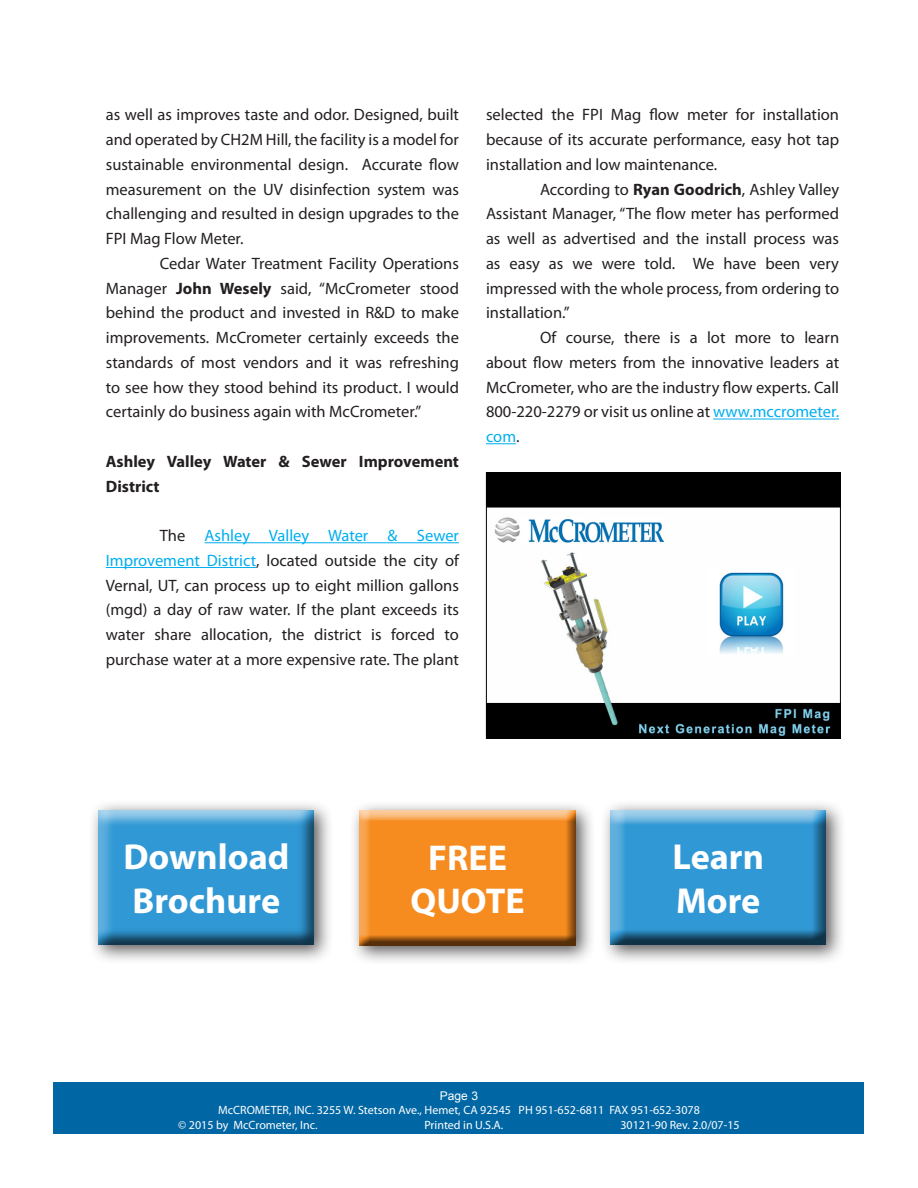
<style>
.page{position:relative;width:918px;height:1188px;background:#fff}
.page>*{position:absolute;margin:0;border:0;box-sizing:border-box;transform-origin:0 0}
.t1{font:700 36.15px/43.5px "Myriad Pro";color:#fff}
.t2{font:700 36px/43.2px "Myriad Pro";color:#fff;text-align:center}
.t3{font:16.5px/24.8px "Myriad Pro";color:#231f20;text-align:justify}
.t4{font:700 16.5px/24.8px "Myriad Pro";color:#231f20}
.t5{font:12px/14.4px "Myriad Pro";color:#fff}
.t6{font:12px "Arial";color:#fff}
.s1{font-weight:700}
.s2{color:#00aeef}
</style>
<div class="page">
<div style="left:54px;top:1082px;width:810px;height:52px;background:#0066a4"></div>
<hr style="left:205px;top:542px;width:254px;height:1px;background:#00aeef">
<hr style="left:106px;top:567px;width:150px;height:1px;background:#00aeef">
<hr style="left:713px;top:419px;width:126px;height:1px;background:#00aeef">
<hr style="left:486px;top:443px;width:30px;height:1px;background:#00aeef">
<div style="left:600px;top:799px;width:246px;height:166px;background:#fafafa"></div>
<div style="left:594px;top:794px;width:245px;height:162px;background:#fff"></div>
<div style="left:598px;top:800px;width:244px;height:161px;background:#231f20;opacity:.75"></div>
<div style="left:88px;top:800px;width:246px;height:165px;background:#231f20;opacity:.75"></div>
<div style="left:89px;top:802px;width:244px;height:151px;background:#231f20;opacity:.75"></div>
<img style="left:488px;top:474px;width:351px;height:263px">
<div style="left:486px;top:472px;width:355px;height:267px;border:1px solid #000"></div>
<div style="left:349px;top:800px;width:246px;height:165px;background:#231f20;opacity:.75"></div>
<div style="left:351px;top:801px;width:232px;height:150px;background:#f8f8f8"></div>
<div style="left:351px;top:806px;width:232px;height:148px;background:#231f20;opacity:.75"></div>
<p class="t3" style="left:106px;top:102px;width:355px">as well as improves taste and odor. Designed, built and operated by CH2M Hill, the facility is a model for sustainable environmental design. Accurate flow measurement on the UV disinfection system was challenging and resulted in design upgrades to the FPI Mag Flow Meter.</p>
<p class="t3" style="left:106px;top:251px;width:355px;text-indent:54px">Cedar Water Treatment Facility Operations Manager <span class="s1">John Wesely</span> said, “McCrometer stood behind the product and invested in R&amp;D to make improvements. McCrometer certainly exceeds the standards of most vendors and it was refreshing to see how they stood behind its product. I would certainly do business again with McCrometer.”</p>
<p class="t4" style="left:106px;top:448px;width:355px">Ashley Valley Water &amp; Sewer Improvement<br>District</p>
<p class="t3" style="left:106px;top:523px;width:355px;text-indent:54px">The <span class="s2">Ashley Valley Water &amp; Sewer Improvement District</span>, located outside the city of Vernal, UT, can process up to eight million gallons (mgd) a day of raw water. If the plant exceeds its water share allocation, the district is forced to purchase water at a more expensive rate. The plant</p>
<p class="t3" style="left:486px;top:102px;width:355px">selected the FPI Mag flow meter for installation because of its accurate performance, easy hot tap installation and low maintenance.</p>
<p class="t3" style="left:486px;top:176px;width:355px;text-indent:54px">According to <span class="s1">Ryan Goodrich</span>, Ashley Valley Assistant Manager, “The flow meter has performed as well as advertised and the install process was as easy as we were told. We have been very impressed with the whole process, from ordering to installation.”</p>
<p class="t3" style="left:486px;top:325px;width:355px;text-indent:54px">Of course, there is a lot more to learn about flow meters from the innovative leaders at McCrometer, who are the industry flow experts. Call 800-220-2279 or visit us online at <span class="s2">www.mccrometer. com</span>.</p>
<h1 class="t1" style="left:123px;top:834px;width:168px">Download<br>Brochure</h1>
<h2 class="t2" style="left:411px;top:835px;width:116px">FREE<br>QUOTE</h2>
<h1 class="t1" style="left:672px;top:834px;width:93px">Learn<br>More</h1>
<p class="t6" style="left:440px;top:1088px;width:40px">Page 3</p>
<p class="t5" style="left:178px;top:1103px;width:523px;text-indent:40px">McCROMETER, INC. 3255 W. Stetson Ave., Hemet, CA 92545 PH 951-652-6811 FAX 951-652-3078 © 2015 by McCrometer, Inc.</p>
<p class="t5" style="left:424px;top:1117px;width:80px">Printed in U.S.A.</p>
<p class="t5" style="left:620px;top:1117px;width:121px">30121-90 Rev. 2.0/07-15</p>
</div>
